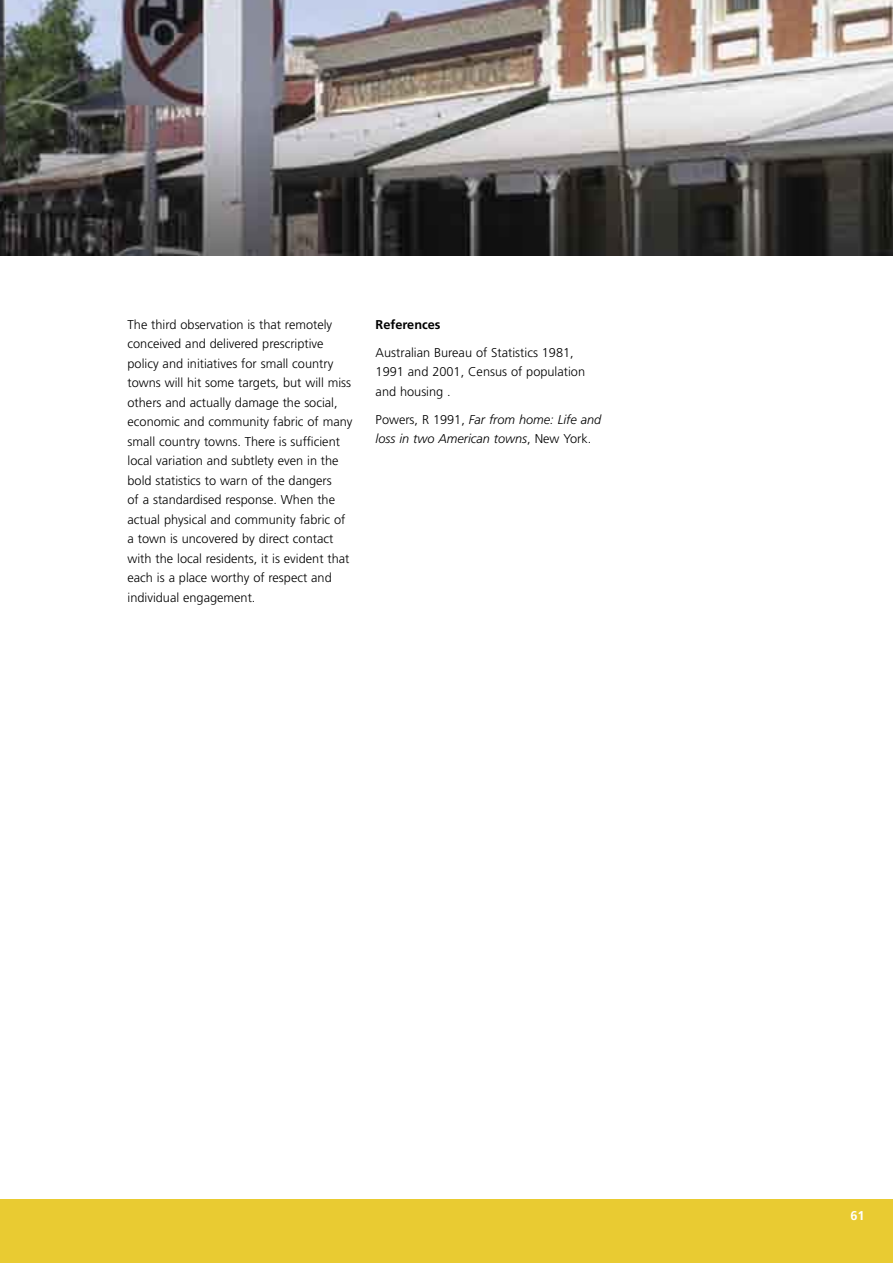
<style>
.page{position:relative;width:893px;height:1263px;background:#fff}
.page>*{position:absolute;margin:0;border:0;box-sizing:border-box;transform-origin:0 0}
.t1{font:300 12.75px/19.5px "Frutiger";color:#000}
.t2{font:italic 300 12.75px/19.5px "Frutiger";color:#000}
.t3{font:700 12.75px "Frutiger";color:#000}
.t4{font:700 12.75px "Frutiger";color:#fff}
.s1{font-style:normal}
</style>
<div class="page">
<div style="left:0;top:1200px;width:893px;height:63px;background:#e9cb32"></div>
<img style="left:0;top:0;width:893px;height:255px">
<p class="t1" style="left:128px;top:315px;width:226px">The third observation is that remotely conceived and delivered prescriptive policy and initiatives for small country towns will hit some targets, but will miss others and actually damage the social, economic and community fabric of many small country towns. There is sufficient local variation and subtlety even in the bold statistics to warn of the dangers<br>of a standardised response. When the actual physical and community fabric of a town is uncovered by direct contact with the local residents, it is evident that each is a place worthy of respect and individual engagement.</p>
<p class="t3" style="left:376px;top:317px;width:66px">References</p>
<p class="t1" style="left:376px;top:343px;width:211px">Australian Bureau of Statistics 1981,<br>1991 and 2001, Census of population and housing .</p>
<p class="t2" style="left:376px;top:410px;width:227px"><span class="s1">Powers, R 1991,</span> Far from home: Life and loss in two American towns<span class="s1">, New York.</span></p>
<p class="t4" style="left:850px;top:1208px;width:16px">61</p>
</div>
